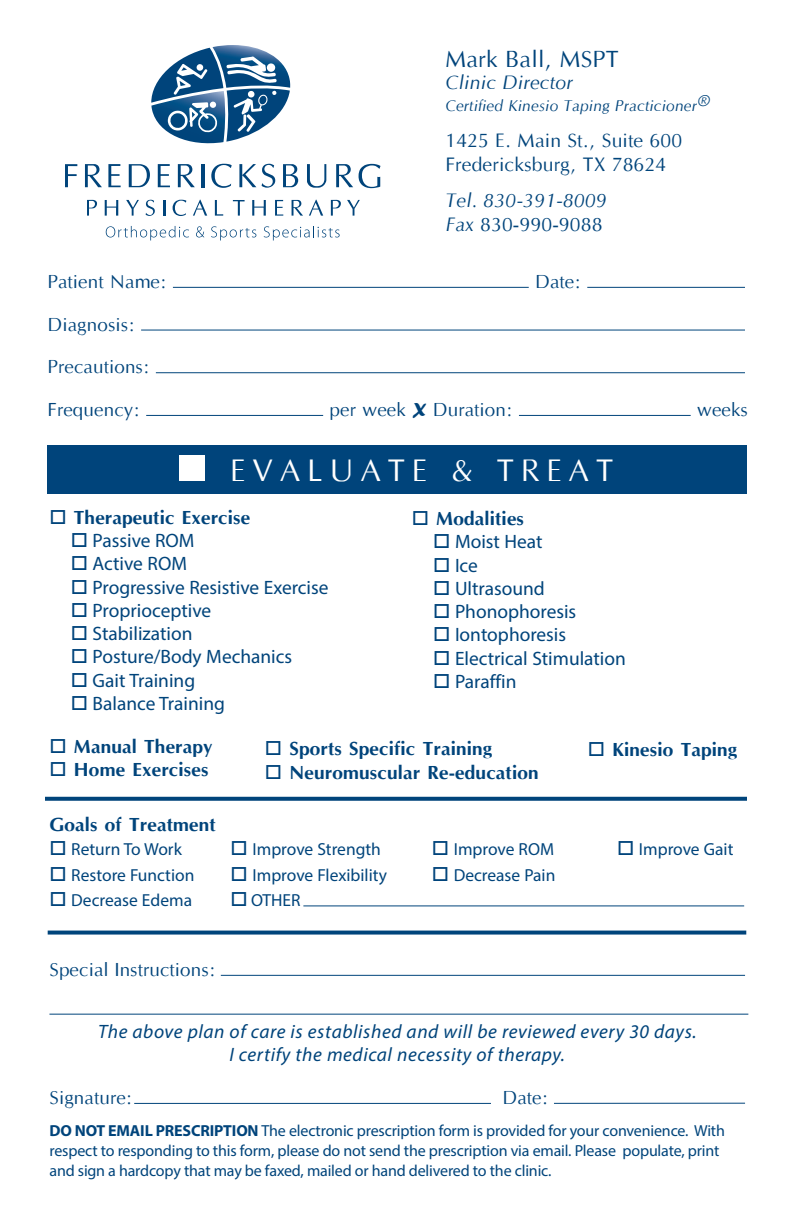
<style>
.page{position:relative;width:792px;height:1224px;background:#fff}
.page>*{position:absolute;margin:0;border:0;box-sizing:border-box;transform-origin:0 0}
.t1{font:32px "Optane";letter-spacing:.2em;color:#fff}
.t2{font:24px "Optane";color:#00447b}
.t3{font:italic 20px/24px "Optane";color:#00447b}
.t4{font:20px/24px "Optane";color:#00447b}
.t5{font:19.4px "Myriad Pro";color:#00447b}
.t6{font:700 19.4px "Optane";color:#00447b}
.t7{font:19.4px "Optane";color:#00447b}
.t8{font:italic 19.4px/23.2px "Myriad Pro";letter-spacing:.03em;color:#00447b;text-align:center}
.t9{font:17.4px "Myriad Pro";color:#00447b}
.t10{font:16px/20px "Myriad Pro";letter-spacing:-.01em;color:#00447b}
.t11{font:italic 16px "Optane";color:#00447b}
.s1{font-style:normal}
.s2{font-family:"Forte"}
.s3{font-weight:700}
</style>
<div class="page">
<div style="left:47px;top:445px;width:699px;height:49px;background:#00447b"></div>
<div style="left:179px;top:456px;width:26px;height:25px;background:#fff"></div>
<hr style="left:221px;top:975px;width:524px;height:1px;background:#00447b">
<hr style="left:49px;top:1014px;width:699px;height:1px;background:#00447b">
<hr style="left:134px;top:1103px;width:357px;height:1px;background:#00447b">
<hr style="left:554px;top:1103px;width:191px;height:1px;background:#00447b">
<hr style="left:173px;top:287px;width:356px;height:1px;background:#00447b">
<hr style="left:587px;top:287px;width:158px;height:1px;background:#00447b">
<hr style="left:141px;top:330px;width:604px;height:1px;background:#00447b">
<hr style="left:156px;top:372px;width:589px;height:1px;background:#00447b">
<hr style="left:146px;top:415px;width:177px;height:1px;background:#00447b">
<hr style="left:519px;top:415px;width:172px;height:1px;background:#00447b">
<svg style="left:48px;top:931px;width:698px;height:4px;background:#1c5889"></svg>
<hr style="left:303px;top:905px;width:441px;height:1px;background:#00447b">
<svg style="left:45px;top:797px;width:702px;height:4px;background:#0e4e82"></svg>
<svg style="left:151px;top:45px;width:139px;height:99px"></svg>
<svg style="left:65px;top:164px;width:12px;height:23px"></svg>
<svg style="left:85px;top:164px;width:17px;height:23px"></svg>
<svg style="left:108px;top:164px;width:13px;height:23px"></svg>
<svg style="left:129px;top:164px;width:21px;height:23px"></svg>
<svg style="left:158px;top:164px;width:12px;height:23px"></svg>
<svg style="left:178px;top:164px;width:17px;height:23px"></svg>
<hr style="left:202px;top:164px;width:3px;height:23px;background:#00447b">
<svg style="left:211px;top:164px;width:21px;height:24px"></svg>
<svg style="left:239px;top:164px;width:17px;height:23px"></svg>
<svg style="left:262px;top:164px;width:13px;height:24px"></svg>
<svg style="left:283px;top:164px;width:15px;height:23px"></svg>
<svg style="left:307px;top:164px;width:19px;height:24px"></svg>
<svg style="left:336px;top:164px;width:17px;height:23px"></svg>
<svg style="left:359px;top:164px;width:22px;height:24px"></svg>
<svg style="left:87px;top:200px;width:10px;height:16px"></svg>
<svg style="left:105px;top:200px;width:13px;height:16px"></svg>
<svg style="left:126px;top:200px;width:13px;height:16px"></svg>
<svg style="left:146px;top:200px;width:9px;height:16px"></svg>
<svg style="left:163px;top:200px;width:2px;height:16px"></svg>
<svg style="left:173px;top:200px;width:13px;height:16px"></svg>
<svg style="left:193px;top:200px;width:14px;height:16px"></svg>
<svg style="left:215px;top:200px;width:8px;height:16px"></svg>
<svg style="left:233px;top:200px;width:12px;height:16px"></svg>
<svg style="left:252px;top:200px;width:14px;height:16px"></svg>
<svg style="left:275px;top:200px;width:8px;height:16px"></svg>
<svg style="left:292px;top:200px;width:11px;height:16px"></svg>
<svg style="left:309px;top:200px;width:14px;height:16px"></svg>
<svg style="left:331px;top:200px;width:10px;height:16px"></svg>
<svg style="left:347px;top:200px;width:13px;height:16px"></svg>
<svg style="left:106px;top:226px;width:83px;height:14px"></svg>
<svg style="left:196px;top:226px;width:8px;height:11px"></svg>
<svg style="left:211px;top:226px;width:45px;height:14px"></svg>
<svg style="left:264px;top:226px;width:76px;height:14px"></svg>
<h2 class="t2" style="left:445px;top:45px;width:175px">Mark Ball, MSPT</h2>
<p class="t3" style="left:445px;top:70px;width:129px">Clinic Director</p>
<p class="t11" style="left:445px;top:96px;width:265px">Certified Kinesio Taping Practicioner®</p>
<p class="t4" style="left:445px;top:128px;width:238px">1425 E. Main St., Suite 600<br>Fredericksburg, TX 78624</p>
<p class="t3" style="left:445px;top:188px;width:163px">Tel. 830-391-8009<br>Fax <span class="s1">830-990-9088</span></p>
<p class="t7" style="left:47px;top:270px;width:121px">Patient Name:</p>
<p class="t7" style="left:535px;top:270px;width:47px">Date:</p>
<p class="t7" style="left:47px;top:313px;width:89px">Diagnosis:</p>
<p class="t7" style="left:47px;top:355px;width:103px">Precautions:</p>
<p class="t7" style="left:47px;top:398px;width:94px">Frequency:</p>
<p class="t7" style="left:330px;top:398px;width:184px">per week <span class="s2">X</span> Duration:</p>
<p class="t7" style="left:697px;top:398px;width:53px">weeks</p>
<h1 class="t1" style="left:230px;top:452px;width:385px">EVALUATE &amp; TREAT</h1>
<p class="t6" style="left:49px;top:506px;width:203px">□ Therapeutic Exercise</p>
<p class="t5" style="left:71px;top:529px;width:125px">□ Passive ROM</p>
<p class="t5" style="left:71px;top:552px;width:118px">□ Active ROM</p>
<p class="t5" style="left:71px;top:575px;width:259px">□ Progressive Resistive Exercise</p>
<p class="t5" style="left:71px;top:598px;width:142px">□ Proprioceptive</p>
<p class="t5" style="left:71px;top:622px;width:123px">□ Stabilization</p>
<p class="t5" style="left:71px;top:645px;width:223px">□ Posture/Body Mechanics</p>
<p class="t5" style="left:71px;top:668px;width:126px">□ Gait Training</p>
<p class="t5" style="left:71px;top:692px;width:156px">□ Balance Training</p>
<p class="t6" style="left:412px;top:507px;width:114px">□ Modalities</p>
<p class="t5" style="left:433px;top:530px;width:111px">□ Moist Heat</p>
<p class="t5" style="left:433px;top:553px;width:46px">□ Ice</p>
<p class="t5" style="left:433px;top:576px;width:113px">□ Ultrasound</p>
<p class="t5" style="left:433px;top:600px;width:145px">□ Phonophoresis</p>
<p class="t5" style="left:433px;top:623px;width:135px">□ Iontophoresis</p>
<p class="t5" style="left:433px;top:646px;width:194px">□ Electrical Stimulation</p>
<p class="t5" style="left:433px;top:670px;width:85px">□ Paraffin</p>
<p class="t6" style="left:49px;top:735px;width:165px">□ Manual Therapy</p>
<p class="t6" style="left:49px;top:758px;width:161px">□ Home Exercises</p>
<p class="t6" style="left:49px;top:813px;width:168px">Goals of Treatment</p>
<p class="t9" style="left:49px;top:839px;width:134px">□ Return To Work</p>
<p class="t9" style="left:49px;top:864px;width:146px">□ Restore Function</p>
<p class="t9" style="left:49px;top:889px;width:144px">□ Decrease Edema</p>
<p class="t6" style="left:265px;top:738px;width:229px">□ Sports Specific Training</p>
<p class="t6" style="left:265px;top:761px;width:275px">□ Neuromuscular Re-education</p>
<p class="t9" style="left:231px;top:839px;width:152px">□ Improve Strength</p>
<p class="t9" style="left:231px;top:864px;width:158px">□ Improve Flexibility</p>
<p class="t9" style="left:231px;top:890px;width:71px">□ OTHER</p>
<p class="t9" style="left:432px;top:839px;width:124px">□ Improve ROM</p>
<p class="t9" style="left:432px;top:864px;width:125px">□ Decrease Pain</p>
<p class="t7" style="left:49px;top:958px;width:167px">Special Instructions:</p>
<p class="t6" style="left:588px;top:738px;width:151px">□ Kinesio Taping</p>
<p class="t9" style="left:617px;top:839px;width:118px">□ Improve Gait</p>
<p class="t8" style="left:98px;top:1020px;width:600px">The above plan of care is established and will be reviewed every 30 days.<br>I certify the medical necessity of therapy.</p>
<p class="t7" style="left:49px;top:1086px;width:84px">Signature:</p>
<p class="t7" style="left:503px;top:1086px;width:47px">Date:</p>
<p class="t10" style="left:49px;top:1120px;width:677px"><span class="s3">DO NOT EMAIL PRESCRIPTION</span> The electronic prescription form is provided for your convenience. With respect to responding to this form, please do not send the prescription via email. Please populate, print and sign a hardcopy that may be faxed, mailed or hand delivered to the clinic.</p>
</div>
